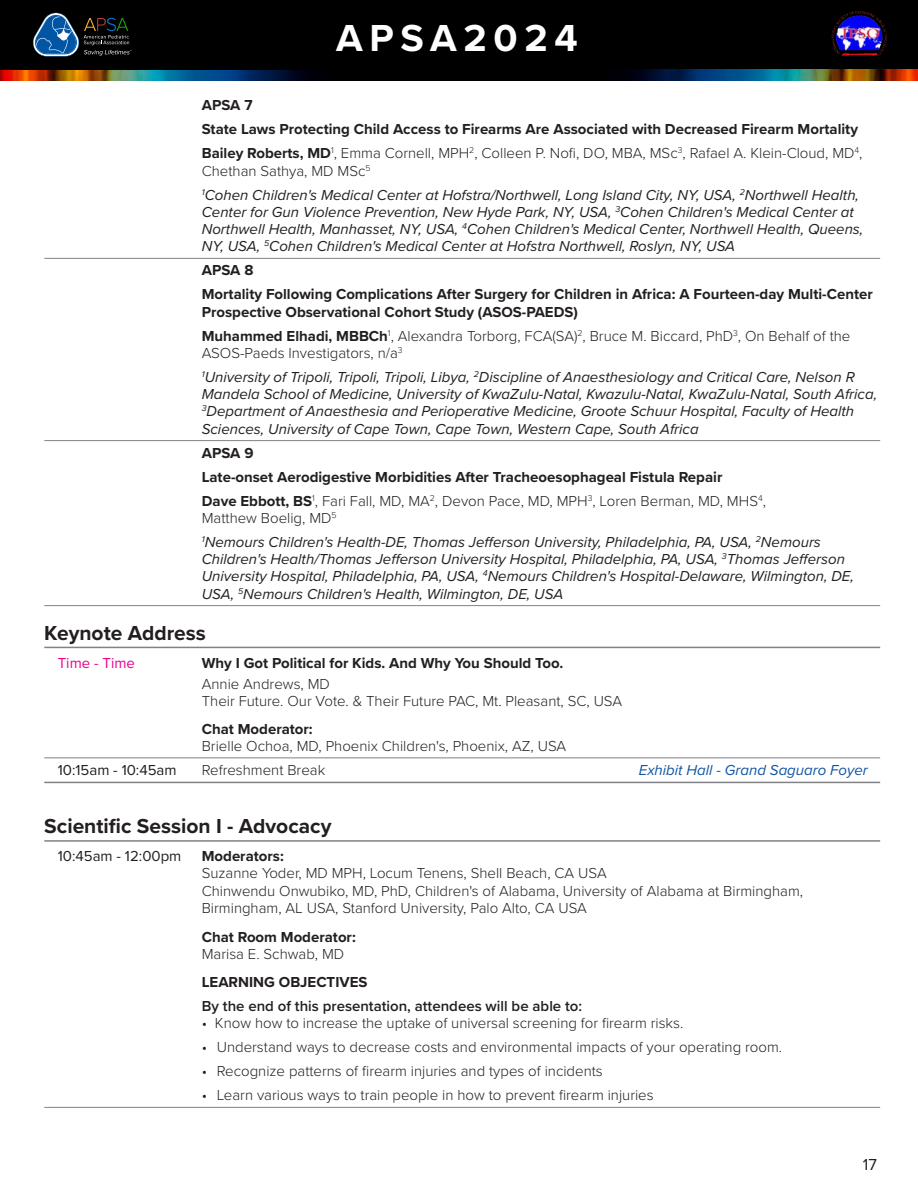
<style>
.page{position:relative;width:918px;height:1188px;background:#fff}
.page>*{position:absolute;margin:0;border:0;box-sizing:border-box;transform-origin:0 0}
.t1{font:700 39px "Proxima Nova";letter-spacing:.17em;color:#fff}
.t2{font:700 21px "Proxima Nova";color:#231f20}
.t3{font:16.5px "Proxima Nova";color:#231f20}
.t4{font:italic 15px/17.2px "Proxima Nova";color:#231f20}
.t5{font:300 15px/17.2px "Proxima Nova";color:#231f20}
.t6{font:700 15px/17.2px "Proxima Nova";color:#231f20}
.t7{font:600 15px "Proxima Nova";color:#231f20}
.t8{font:15px "Proxima Nova";color:#231f20}
.t9{font:italic 15px "Proxima Nova";color:#1055a4}
.t10{font:15px "Proxima Nova";color:#ed028c}
.s1{font-weight:700}
.s2{font-weight:300}
</style>
<div class="page">
<div style="left:0;top:0;width:918px;height:81px;background:#000001"></div>
<img style="left:0;top:70px;width:312px;height:11px">
<img style="left:625px;top:69px;width:293px;height:12px">
<svg style="left:33px;top:13px;width:99px;height:43px"></svg>
<img style="left:831px;top:11px;width:56px;height:45px">
<hr style="left:44px;top:258px;width:836px;height:1px;background:#808285">
<hr style="left:44px;top:440px;width:836px;height:1px;background:#808285">
<hr style="left:44px;top:605px;width:836px;height:1px;background:#808285">
<hr style="left:44px;top:647px;width:836px;height:1px;background:#808285">
<hr style="left:44px;top:758px;width:836px;height:1px;background:#808285">
<hr style="left:44px;top:782px;width:836px;height:1px;background:#808285">
<hr style="left:44px;top:840px;width:836px;height:2px;background:#808285">
<hr style="left:44px;top:1107px;width:836px;height:1px;background:#808285">
<p class="t1" style="left:336px;top:9px;width:243px">APSA2024</p>
<p class="t6" style="left:202px;top:96px;width:52px">APSA 7</p>
<p class="t6" style="left:202px;top:120px;width:658px">State Laws Protecting Child Access to Firearms Are Associated with Decreased Firearm Mortality</p>
<p class="t5" style="left:202px;top:144px;width:662px"><span class="s1">Bailey Roberts, MD</span><sup>1</sup>, Emma Cornell, MPH<sup>2</sup>, Colleen P. Nofi, DO, MBA, MSc<sup>3</sup>, Rafael A. Klein-Cloud, MD<sup>4</sup>,<br>Chethan Sathya, MD MSc<sup>5</sup></p>
<p class="t4" style="left:202px;top:185px;width:663px"><sup>1</sup>Cohen Children's Medical Center at Hofstra/Northwell, Long Island City, NY, USA, <sup>2</sup>Northwell Health, Center for Gun Violence Prevention, New Hyde Park, NY, USA, <sup>3</sup>Cohen Children's Medical Center at Northwell Health, Manhasset, NY, USA, <sup>4</sup>Cohen Children's Medical Center, Northwell Health, Queens, NY, USA, <sup>5</sup>Cohen Children's Medical Center at Hofstra Northwell, Roslyn, NY, USA</p>
<p class="t6" style="left:202px;top:261px;width:53px">APSA 8</p>
<p class="t6" style="left:202px;top:285px;width:673px">Mortality Following Complications After Surgery for Children in Africa: A Fourteen-day Multi-Center<br>Prospective Observational Cohort Study (ASOS-PAEDS)</p>
<p class="t5" style="left:202px;top:326px;width:650px"><span class="s1">Muhammed Elhadi, MBBCh</span><sup>1</sup>, Alexandra Torborg, FCA(SA)<sup>2</sup>, Bruce M. Biccard, PhD<sup>3</sup>, On Behalf of the<br>ASOS-Paeds Investigators, n/a<sup>3</sup></p>
<p class="t4" style="left:202px;top:368px;width:677px"><sup>1</sup>University of Tripoli, Tripoli, Tripoli, Libya, <sup>2</sup>Discipline of Anaesthesiology and Critical Care, Nelson R Mandela School of Medicine, University of KwaZulu-Natal, Kwazulu-Natal, KwaZulu-Natal, South Africa, <sup>3</sup>Department of Anaesthesia and Perioperative Medicine, Groote Schuur Hospital, Faculty of Health Sciences, University of Cape Town, Cape Town, Western Cape, South Africa</p>
<p class="t6" style="left:202px;top:444px;width:53px">APSA 9</p>
<p class="t6" style="left:202px;top:468px;width:522px">Late-onset Aerodigestive Morbidities After Tracheoesophageal Fistula Repair</p>
<p class="t5" style="left:202px;top:491px;width:566px"><span class="s1">Dave Ebbott, BS</span><sup>1</sup>, Fari Fall, MD, MA<sup>2</sup>, Devon Pace, MD, MPH<sup>3</sup>, Loren Berman, MD, MHS<sup>4</sup>,<br>Matthew Boelig, MD<sup>5</sup></p>
<p class="t4" style="left:202px;top:533px;width:654px"><sup>1</sup>Nemours Children's Health-DE, Thomas Jefferson University, Philadelphia, PA, USA, <sup>2</sup>Nemours Children's Health/Thomas Jefferson University Hospital, Philadelphia, PA, USA, <sup>3</sup>Thomas Jefferson University Hospital, Philadelphia, PA, USA, <sup>4</sup>Nemours Children's Hospital-Delaware, Wilmington, DE, USA, <sup>5</sup>Nemours Children's Health, Wilmington, DE, USA</p>
<p class="t2" style="left:44px;top:617px;width:163px">Keynote Address</p>
<p class="t10" style="left:58px;top:651px;width:79px">Time - Time</p>
<p class="t6" style="left:202px;top:652px;width:363px;line-height:21px">Why I Got Political for Kids. And Why You Should Too.<br><span class="s2">Annie Andrews, MD</span></p>
<p class="t5" style="left:202px;top:691px;width:422px">Their Future. Our Vote. &amp; Their Future PAC, Mt. Pleasant, SC, USA</p>
<p class="t5" style="left:202px;top:719px;width:366px"><span class="s1">Chat Moderator:<br></span>Brielle Ochoa, MD, Phoenix Children's, Phoenix, AZ, USA</p>
<p class="t8" style="left:58px;top:759px;width:120px">10:15am - 10:45am</p>
<p class="t5" style="left:202px;top:760px;width:125px">Refreshment Break</p>
<p class="t9" style="left:639px;top:759px;width:230px">Exhibit Hall - Grand Saguaro Foyer</p>
<p class="t2" style="left:44px;top:811px;width:289px">Scientific Session I - Advocacy</p>
<p class="t8" style="left:58px;top:845px;width:125px">10:45am - 12:00pm</p>
<p class="t5" style="left:202px;top:847px;width:603px"><span class="s1">Moderators:<br></span>Suzanne Yoder, MD MPH, Locum Tenens, Shell Beach, CA USA<br>Chinwendu Onwubiko, MD, PhD, Children's of Alabama, University of Alabama at Birmingham, Birmingham, AL USA, Stanford University, Palo Alto, CA USA</p>
<p class="t6" style="left:202px;top:928px;width:156px">Chat Room Moderator:<br><span class="s2">Marisa E. Schwab, MD</span></p>
<p class="t6" style="left:202px;top:973px;width:167px">LEARNING OBJECTIVES</p>
<p class="t7" style="left:202px;top:995px;width:382px">By the end of this presentation, attendees will be able to:</p>
<p class="t5" style="left:202px;top:1014px;width:483px">• Know how to increase the uptake of universal screening for firearm risks.</p>
<p class="t5" style="left:202px;top:1038px;width:582px">• Understand ways to decrease costs and environmental impacts of your operating room.</p>
<p class="t5" style="left:202px;top:1062px;width:403px">• Recognize patterns of firearm injuries and types of incidents</p>
<p class="t5" style="left:202px;top:1086px;width:453px">• Learn various ways to train people in how to prevent firearm injuries</p>
<p class="t3" style="left:863px;top:1152px;width:16px">17</p>
</div>
